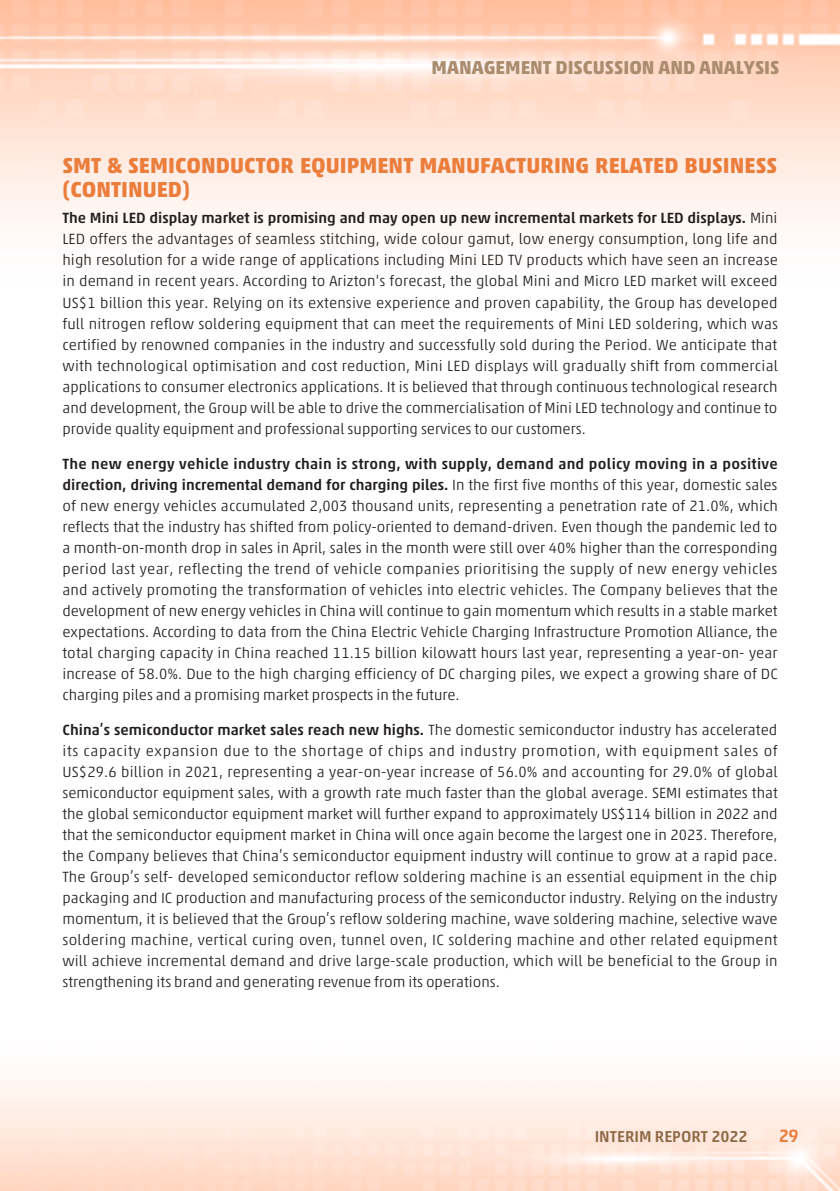
<style>
.page{position:relative;width:840px;height:1191px;background:#fff}
.page>*{position:absolute;margin:0;border:0;box-sizing:border-box;transform-origin:0 0}
._3__標題{font:700 22px/24px "Akko Pro";color:#eb7d3d}
.副主標題{font:700 19px "Akko Pro";color:#aa8c6f}
._3__標題-2{font:500 18px "Akko Pro";color:#eb7d3d}
.t1{font:500 16px "Akko Pro";color:#8e6947}
._1__內文{font:300 15px/21px "Akko Pro";color:#231f20;text-align:justify}
.s1{font-weight:500}
</style>
<div class="page">
<p class="副主標題" style="left:431px;top:55px;width:349px">MANAGEMENT DISCUSSION AND ANALYSIS</p>
<p class="_3__標題" style="left:62px;top:153px;width:715px">SMT &amp; SEMICONDUCTOR EQUIPMENT MANUFACTURING RELATED BUSINESS (CONTINUED)</p>
<p class="_1__內文" style="left:62px;top:208px;width:716px"><span class="s1">The Mini LED display market is promising and may open up new incremental markets for LED displays.</span> Mini LED offers the advantages of seamless stitching, wide colour gamut, low energy consumption, long life and high resolution for a wide range of applications including Mini LED TV products which have seen an increase in demand in recent years. According to Arizton’s forecast, the global Mini and Micro LED market will exceed US$1 billion this year. Relying on its extensive experience and proven capability, the Group has developed full nitrogen reflow soldering equipment that can meet the requirements of Mini LED soldering, which was certified by renowned companies in the industry and successfully sold during the Period. We anticipate that with technological optimisation and cost reduction, Mini LED displays will gradually shift from commercial applications to consumer electronics applications. It is believed that through continuous technological research and development, the Group will be able to drive the commercialisation of Mini LED technology and continue to provide quality equipment and professional supporting services to our customers.</p>
<p class="_1__內文" style="left:62px;top:453px;width:716px"><span class="s1">The new energy vehicle industry chain is strong, with supply, demand and policy moving in a positive direction, driving incremental demand for charging piles.</span> In the first five months of this year, domestic sales of new energy vehicles accumulated 2,003 thousand units, representing a penetration rate of 21.0%, which reflects that the industry has shifted from policy-oriented to demand-driven. Even though the pandemic led to a month-on-month drop in sales in April, sales in the month were still over 40% higher than the corresponding period last year, reflecting the trend of vehicle companies prioritising the supply of new energy vehicles and actively promoting the transformation of vehicles into electric vehicles. The Company believes that the development of new energy vehicles in China will continue to gain momentum which results in a stable market expectations. According to data from the China Electric Vehicle Charging Infrastructure Promotion Alliance, the total charging capacity in China reached 11.15 billion kilowatt hours last year, representing a year-on- year increase of 58.0%. Due to the high charging efficiency of DC charging piles, we expect a growing share of DC charging piles and a promising market prospects in the future.</p>
<p class="_1__內文" style="left:62px;top:719px;width:716px"><span class="s1">China’s semiconductor market sales reach new highs.</span> The domestic semiconductor industry has accelerated its capacity expansion due to the shortage of chips and industry promotion, with equipment sales of US$29.6 billion in 2021, representing a year-on-year increase of 56.0% and accounting for 29.0% of global semiconductor equipment sales, with a growth rate much faster than the global average. SEMI estimates that the global semiconductor equipment market will further expand to approximately US$114 billion in 2022 and that the semiconductor equipment market in China will once again become the largest one in 2023. Therefore, the Company believes that China’s semiconductor equipment industry will continue to grow at a rapid pace.<br>The Group’s self- developed semiconductor reflow soldering machine is an essential equipment in the chip packaging and IC production and manufacturing process of the semiconductor industry. Relying on the industry momentum, it is believed that the Group’s reflow soldering machine, wave soldering machine, selective wave soldering machine, vertical curing oven, tunnel oven, IC soldering machine and other related equipment will achieve incremental demand and drive large-scale production, which will be beneficial to the Group in strengthening its brand and generating revenue from its operations.</p>
<p class="t1" style="left:594px;top:1126px;width:154px">INTERIM REPORT 2022</p>
<p class="_3__標題-2" style="left:778px;top:1124px;width:21px">29</p>
</div>
